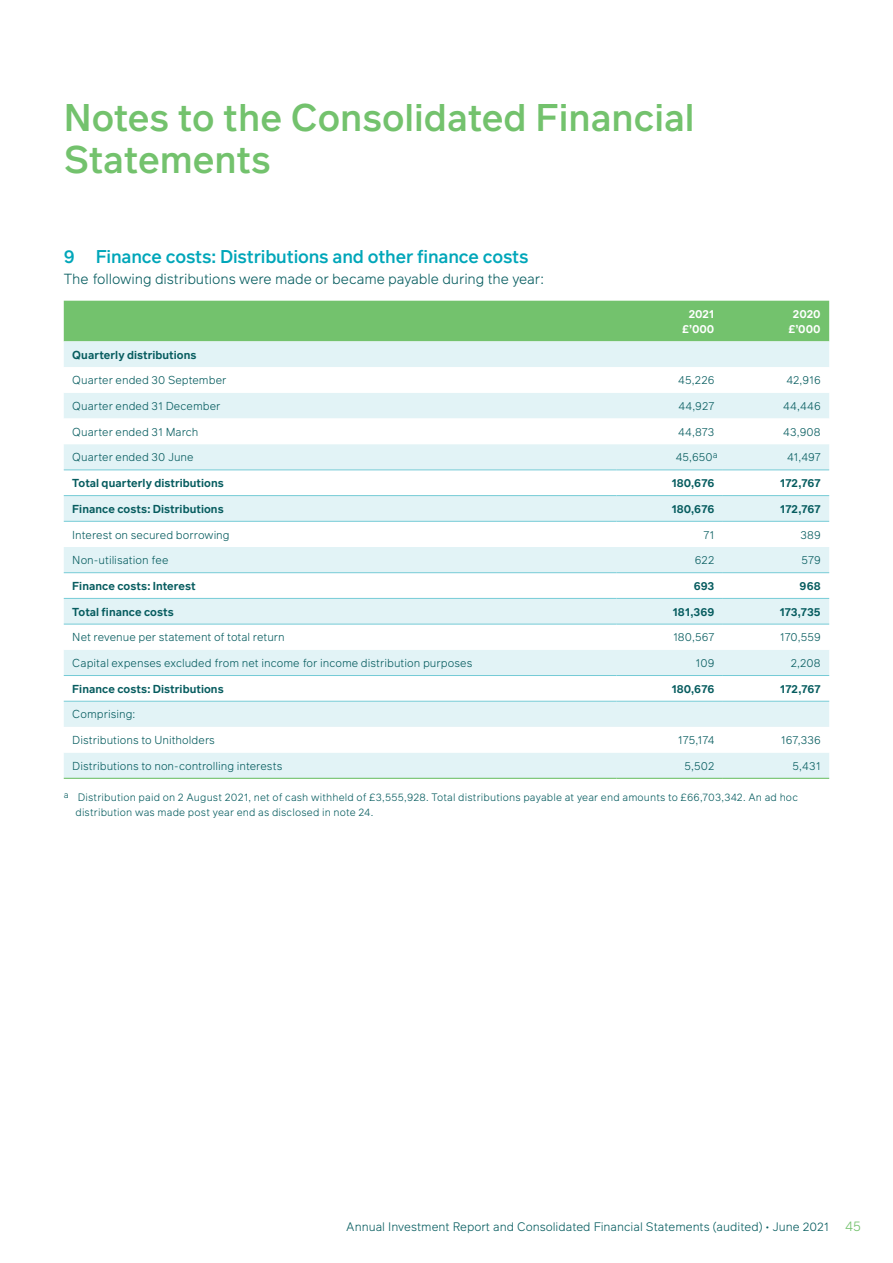
<style>
.page{position:relative;width:893px;height:1263px;background:#fff}
.page>*{position:absolute;margin:0;border:0;box-sizing:border-box;transform-origin:0 0}
.Page_header{font:500 37.5px/42px "Infra";color:#73c26d}
.sub_heading_level_2{font:500 18px "Infra";letter-spacing:-.01em;color:#00a6b9}
.Body_text{font:300 14.25px "Infra";letter-spacing:-.01em;color:#065c5f}
.t1{font:300 12px "Infra";color:#065c5f}
.Table_text__l_a{font:300 11.25px "Infra";color:#065c5f}
.Table_text__l_a-2{font:600 11.25px "Infra";letter-spacing:.005em;color:#065c5f}
.Table_Figs_Text__r_a{font:300 11.25px "Infra";letter-spacing:.005em;color:#065c5f}
.Table_Figs_Text__r_a-2{font:600 11.25px "Infra";letter-spacing:.005em;color:#065c5f}
.Table_Col_head_right{font:600 11.25px "Infra";color:#fff}
.Table_Figs__r_a__for{font:300 11.25px "Infra";color:#065c5f}
.Footnote_SpaceAfter{font:300 10.5px/15px "Infra";letter-spacing:.015em;color:#065c5f}
.s1{font-size:13.5px;color:#73c26d}
</style>
<div class="page">
<div style="left:64px;top:301px;width:765px;height:40px;background:#73c26d"></div>
<div style="left:64px;top:341px;width:765px;height:437px;background:#e2f3f6"></div>
<svg style="left:64px;top:367px;width:765px;height:386px"></svg>
<hr style="left:64px;top:469px;width:553px;height:1px;background:#75cbd6">
<hr style="left:617px;top:469px;width:106px;height:1px;background:#75cbd6">
<hr style="left:723px;top:469px;width:106px;height:1px;background:#75cbd6">
<hr style="left:64px;top:495px;width:553px;height:1px;background:#75cbd6">
<hr style="left:617px;top:495px;width:106px;height:1px;background:#75cbd6">
<hr style="left:723px;top:495px;width:106px;height:1px;background:#75cbd6">
<hr style="left:64px;top:521px;width:553px;height:1px;background:#75cbd6">
<hr style="left:617px;top:521px;width:106px;height:1px;background:#75cbd6">
<hr style="left:723px;top:521px;width:106px;height:1px;background:#75cbd6">
<hr style="left:64px;top:572px;width:553px;height:1px;background:#75cbd6">
<hr style="left:617px;top:572px;width:106px;height:1px;background:#75cbd6">
<hr style="left:723px;top:572px;width:106px;height:1px;background:#75cbd6">
<hr style="left:64px;top:598px;width:553px;height:1px;background:#75cbd6">
<hr style="left:617px;top:598px;width:106px;height:1px;background:#75cbd6">
<hr style="left:723px;top:598px;width:106px;height:1px;background:#75cbd6">
<hr style="left:64px;top:624px;width:553px;height:1px;background:#75cbd6">
<hr style="left:617px;top:624px;width:106px;height:1px;background:#75cbd6">
<hr style="left:723px;top:624px;width:106px;height:1px;background:#75cbd6">
<hr style="left:64px;top:675px;width:553px;height:1px;background:#75cbd6">
<hr style="left:617px;top:675px;width:106px;height:1px;background:#75cbd6">
<hr style="left:723px;top:675px;width:106px;height:1px;background:#75cbd6">
<hr style="left:64px;top:701px;width:553px;height:1px;background:#75cbd6">
<hr style="left:617px;top:701px;width:106px;height:1px;background:#75cbd6">
<hr style="left:723px;top:701px;width:106px;height:1px;background:#75cbd6">
<hr style="left:64px;top:778px;width:553px;height:1px;background:#73c26d">
<hr style="left:617px;top:778px;width:106px;height:1px;background:#73c26d">
<hr style="left:723px;top:778px;width:106px;height:1px;background:#73c26d">
<p class="Page_header" style="left:64px;top:96px;width:632px">Notes to the Consolidated Financial<br>Statements</p>
<p class="sub_heading_level_2" style="left:64px;top:243px;width:466px">9 Finance costs: Distributions and other finance costs</p>
<p class="Body_text" style="left:64px;top:269px;width:482px">The following distributions were made or became payable during the year:</p>
<p class="Table_Col_head_right" style="left:689px;top:306px;width:27px">2021</p>
<p class="Table_Col_head_right" style="left:682px;top:321px;width:34px">£’000</p>
<p class="Table_Col_head_right" style="left:793px;top:306px;width:29px">2020</p>
<p class="Table_Col_head_right" style="left:788px;top:321px;width:34px">£’000</p>
<p class="Table_text__l_a-2" style="left:72px;top:346px;width:126px">Quarterly distributions</p>
<p class="Table_text__l_a" style="left:72px;top:372px;width:156px">Quarter ended 30 September</p>
<p class="Table_Figs_Text__r_a" style="left:678px;top:372px;width:38px">45,226</p>
<p class="Table_Figs_Text__r_a" style="left:787px;top:372px;width:36px">42,916</p>
<p class="Table_text__l_a" style="left:72px;top:398px;width:150px">Quarter ended 31 December</p>
<p class="Table_Figs_Text__r_a" style="left:678px;top:398px;width:37px">44,927</p>
<p class="Table_Figs_Text__r_a" style="left:783px;top:398px;width:39px">44,446</p>
<p class="Table_text__l_a" style="left:72px;top:424px;width:128px">Quarter ended 31 March</p>
<p class="Table_Figs_Text__r_a" style="left:678px;top:424px;width:38px">44,873</p>
<p class="Table_Figs_Text__r_a" style="left:783px;top:424px;width:39px">43,908</p>
<p class="Table_text__l_a" style="left:72px;top:449px;width:123px">Quarter ended 30 June</p>
<p class="Table_Figs__r_a__for" style="left:676px;top:449px;width:44px">45,650<sup>a</sup></p>
<p class="Table_Figs_Text__r_a" style="left:787px;top:449px;width:35px">41,497</p>
<p class="Table_text__l_a-2" style="left:72px;top:475px;width:153px">Total quarterly distributions</p>
<p class="Table_Figs_Text__r_a-2" style="left:671px;top:475px;width:45px">180,676</p>
<p class="Table_Figs_Text__r_a-2" style="left:780px;top:475px;width:42px">172,767</p>
<p class="Table_text__l_a-2" style="left:72px;top:501px;width:153px">Finance costs: Distributions</p>
<p class="Table_Figs_Text__r_a-2" style="left:671px;top:501px;width:45px">180,676</p>
<p class="Table_Figs_Text__r_a-2" style="left:780px;top:501px;width:42px">172,767</p>
<p class="Table_text__l_a" style="left:72px;top:527px;width:159px">Interest on secured borrowing</p>
<p class="Table_Figs_Text__r_a" style="left:704px;top:527px;width:12px">71</p>
<p class="Table_Figs_Text__r_a" style="left:800px;top:527px;width:22px">389</p>
<p class="Table_text__l_a" style="left:72px;top:552px;width:98px">Non-utilisation fee</p>
<p class="Table_Figs_Text__r_a" style="left:695px;top:552px;width:21px">622</p>
<p class="Table_Figs_Text__r_a" style="left:801px;top:552px;width:21px">579</p>
<p class="Table_text__l_a-2" style="left:72px;top:578px;width:125px">Finance costs: Interest</p>
<p class="Table_Figs_Text__r_a-2" style="left:694px;top:578px;width:22px">693</p>
<p class="Table_Figs_Text__r_a-2" style="left:800px;top:578px;width:23px">968</p>
<p class="Table_text__l_a-2" style="left:72px;top:603px;width:103px">Total finance costs</p>
<p class="Table_Figs_Text__r_a-2" style="left:672px;top:603px;width:43px">181,369</p>
<p class="Table_Figs_Text__r_a-2" style="left:779px;top:603px;width:43px">173,735</p>
<p class="Table_text__l_a" style="left:72px;top:629px;width:214px">Net revenue per statement of total return</p>
<p class="Table_Figs_Text__r_a" style="left:673px;top:629px;width:43px">180,567</p>
<p class="Table_Figs_Text__r_a" style="left:780px;top:629px;width:42px">170,559</p>
<p class="Table_text__l_a" style="left:72px;top:655px;width:402px">Capital expenses excluded from net income for income distribution purposes</p>
<p class="Table_Figs_Text__r_a" style="left:695px;top:655px;width:20px">109</p>
<p class="Table_Figs_Text__r_a" style="left:791px;top:655px;width:31px">2,208</p>
<p class="Table_text__l_a-2" style="left:72px;top:680px;width:153px">Finance costs: Distributions</p>
<p class="Table_Figs_Text__r_a-2" style="left:671px;top:680px;width:45px">180,676</p>
<p class="Table_Figs_Text__r_a-2" style="left:780px;top:680px;width:42px">172,767</p>
<p class="Table_text__l_a" style="left:72px;top:706px;width:65px">Comprising:</p>
<p class="Table_text__l_a" style="left:72px;top:732px;width:144px">Distributions to Unitholders</p>
<p class="Table_Figs_Text__r_a" style="left:678px;top:732px;width:38px">175,174</p>
<p class="Table_Figs_Text__r_a" style="left:781px;top:732px;width:41px">167,336</p>
<p class="Table_text__l_a" style="left:72px;top:758px;width:212px">Distributions to non-controlling interests</p>
<p class="Table_Figs_Text__r_a" style="left:684px;top:758px;width:31px">5,502</p>
<p class="Table_Figs_Text__r_a" style="left:793px;top:758px;width:30px">5,431</p>
<p class="Footnote_SpaceAfter" style="left:75px;top:789px;width:724px;text-indent:-12px"><sup>a</sup> Distribution paid on 2 August 2021, net of cash withheld of £3,555,928. Total distributions payable at year end amounts to £66,703,342. An ad hoc distribution was made post year end as disclosed in note 24.</p>
<p class="t1" style="left:346px;top:1218px;width:516px">Annual Investment Report and Consolidated Financial Statements (audited) • June 2021 <span class="s1">45</span></p>
</div>
